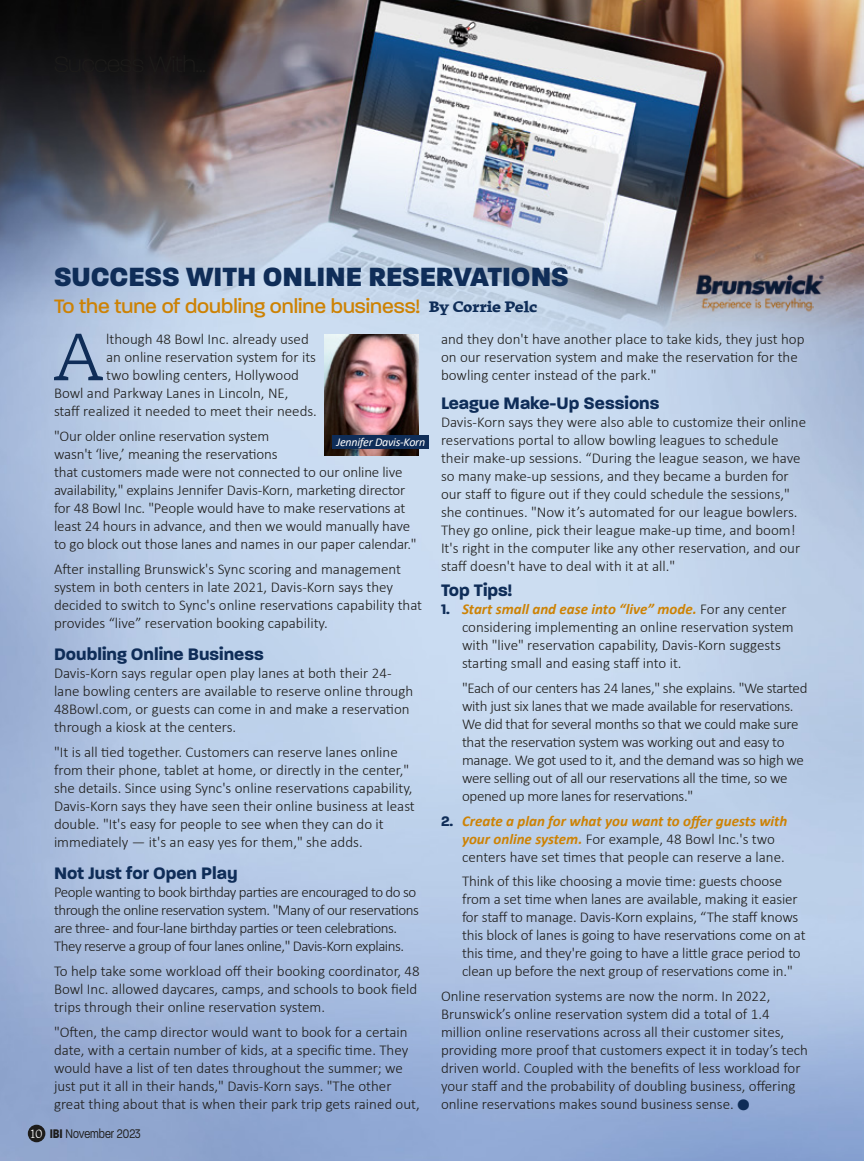
<style>
.page{position:relative;width:864px;height:1161px;background:#fff}
.page>*{position:absolute;margin:0;border:0;box-sizing:border-box;transform-origin:0 0}
.t1{font:300 66.45px "Tuna";color:#0f2d58}
.t2{font:300 39px "Calibri";color:#0f2d58}
.t3{font:800 28.5px "Paralucent";color:#0f2d58}
.t4{font:500 21px "Paralucent";color:#cd8204}
.t5{font:700 18px "Paralucent";color:#0f2d58}
.t6{font:300 15px/18px "Calibri";color:#1d1c1a}
.t7{font:300 15px/18px "Calibri";letter-spacing:-.02em;color:#1d1c1a}
.t8{font:300 15px/18px "Calibri";letter-spacing:-.03em;color:#1d1c1a}
.t9{font:300 13.5px "Paralucent Condensed";color:#1d1c1a}
.t10{font:italic 12px "Calibri";letter-spacing:-.02em;color:#fff}
.s1{font-family:"Tuna";font-weight:800;font-size:15px;color:#0f2d58}
.s2{font-family:"Tuna";font-size:12px;color:#fff}
.s3{font-weight:700}
.s4{font-family:"Paralucent";font-weight:700;color:#0f2d58}
.s5{font-weight:700;font-style:italic;color:#cd8204}
</style>
<div class="page">
<img style="left:0;top:0;width:864px;height:1161px">
<img style="left:324px;top:334px;width:95px;height:122px">
<div style="left:332px;top:436px;width:97px;height:13px;background:#0f2d58"></div>
<img style="left:693px;top:266px;width:137px;height:50px">
<div style="left:28px;top:1125px;width:17px;height:17px;background:#1d1c1a;border-radius:50%"></div>
<h3 class="t3" style="left:54px;top:259px;width:516px">SUCCESS WITH ONLINE RESERVATIONS</h3>
<h3 class="t4" style="left:54px;top:294px;width:485px">To the tune of doubling online business! <span class="s1">By Corrie Pelc</span></h3>
<h1 class="t1" style="left:53px;top:315px;width:52px">A</h1>
<p class="t6" style="left:106px;top:330px;width:204px">lthough 48 Bowl Inc. already used</p>
<p class="t6" style="left:106px;top:348px;width:211px">an online reservation system for its</p>
<p class="t6" style="left:106px;top:366px;width:194px">two bowling centers, Hollywood</p>
<p class="t6" style="left:54px;top:384px;width:236px">Bowl and Parkway Lanes in Lincoln, NE,</p>
<p class="t6" style="left:54px;top:402px;width:264px">staff realized it needed to meet their needs.</p>
<p class="t6" style="left:54px;top:427px;width:364px">"Our older online reservation system<br>wasn't ‘live,’ meaning the reservations<br>that customers made were not connected to our online live availability," explains Jennifer Davis-Korn, marketing director for 48 Bowl Inc. "People would have to make reservations at least 24 hours in advance, and then we would manually have to go block out those lanes and names in our paper calendar."</p>
<p class="t6" style="left:54px;top:560px;width:370px">After installing Brunswick's Sync scoring and management system in both centers in late 2021, Davis-Korn says they decided to switch to Sync's online reservations capability that provides “live” reservation booking capability.</p>
<p class="t5" style="left:54px;top:643px;width:211px">Doubling Online Business</p>
<p class="t6" style="left:54px;top:664px;width:361px">Davis-Korn says regular open play lanes at both their 24- lane bowling centers are available to reserve online through 48Bowl.com, or guests can come in and make a reservation through a kiosk at the centers.</p>
<p class="t6" style="left:54px;top:743px;width:362px">"It is all tied together. Customers can reserve lanes online from their phone, tablet at home, or directly in the center," she details. Since using Sync's online reservations capability, Davis-Korn says they have seen their online business at least double. "It's easy for people to see when they can do it immediately — it's an easy yes for them," she adds.</p>
<p class="t5" style="left:54px;top:862px;width:185px">Not Just for Open Play</p>
<p class="t8" style="left:54px;top:883px;width:366px">People wanting to book birthday parties are encouraged to do so through the online reservation system. "Many of our reservations are three- and four-lane birthday parties or teen celebrations.<br>They reserve a group of four lanes online," Davis-Korn explains.</p>
<p class="t6" style="left:54px;top:962px;width:367px">To help take some workload off their booking coordinator, 48<br>Bowl Inc. allowed daycares, camps, and schools to book field trips through their online reservation system.</p>
<p class="t6" style="left:54px;top:1022px;width:367px">"Often, the camp director would want to book for a certain date, with a certain number of kids, at a specific time. They would have a list of ten dates throughout the summer; we just put it all in their hands," Davis-Korn says. "The other great thing about that is when their park trip gets rained out,</p>
<p class="t10" style="left:337px;top:434px;width:90px">Jennifer Davis-Korn</p>
<p class="t9" style="left:30px;top:1126px;width:112px"><span class="s2">10</span> <span class="s3">IBI</span> November 2023</p>
<p class="t6" style="left:441px;top:330px;width:365px">and they don't have another place to take kids, they just hop on our reservation system and make the reservation for the bowling center instead of the park."</p>
<p class="t5" style="left:441px;top:393px;width:220px">League Make-Up Sessions</p>
<p class="t6" style="left:441px;top:413px;width:367px">Davis-Korn says they were also able to customize their online reservations portal to allow bowling leagues to schedule their make-up sessions. “During the league season, we have so many make-up sessions, and they became a burden for our staff to figure out if they could schedule the sessions," she continues. "Now it’s automated for our league bowlers.<br>They go online, pick their league make-up time, and boom!<br>It's right in the computer like any other reservation, and our staff doesn't have to deal with it at all."</p>
<p class="t5" style="left:441px;top:579px;width:73px">Top Tips!</p>
<p class="t6" style="left:462px;top:600px;width:333px;text-indent:-21px"><span class="s4">1.</span> <span class="s5">Start small and ease into “live” mode.</span> For any center considering implementing an online reservation system with "live" reservation capability, Davis-Korn suggests starting small and easing staff into it.</p>
<p class="t7" style="left:462px;top:679px;width:347px">"Each of our centers has 24 lanes," she explains. "We started with just six lanes that we made available for reservations.<br>We did that for several months so that we could make sure that the reservation system was working out and easy to manage. We got used to it, and the demand was so high we were selling out of all our reservations all the time, so we opened up more lanes for reservations."</p>
<p class="t6" style="left:462px;top:811px;width:327px;text-indent:-21px"><span class="s4">2.</span> <span class="s5">Create a plan for what you want to offer guests with your online system.</span> For example, 48 Bowl Inc.'s two centers have set times that people can reserve a lane.</p>
<p class="t6" style="left:462px;top:872px;width:345px">Think of this like choosing a movie time: guests choose from a set time when lanes are available, making it easier for staff to manage. Davis-Korn explains, “The staff knows this block of lanes is going to have reservations come on at this time, and they're going to have a little grace period to clean up before the next group of reservations come in."</p>
<p class="t6" style="left:441px;top:987px;width:368px">Online reservation systems are now the norm. In 2022, Brunswick’s online reservation system did a total of 1.4 million online reservations across all their customer sites, providing more proof that customers expect it in today’s tech driven world. Coupled with the benefits of less workload for your staff and the probability of doubling business, offering online reservations makes sound business sense.</p>
<h2 class="t2" style="left:734px;top:1079px;width:21px">•</h2>
</div>
